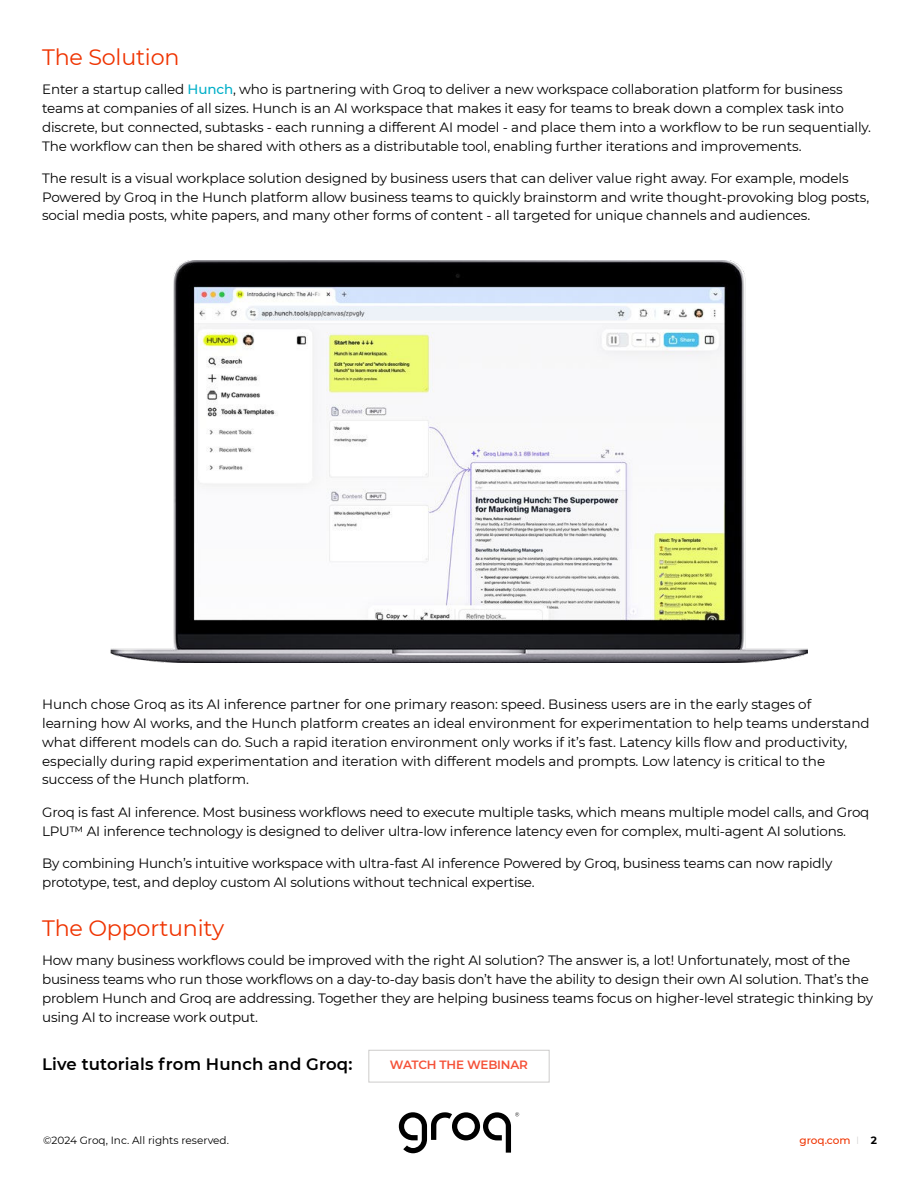
<style>
.page{position:relative;width:918px;height:1188px;background:#fff}
.page>*{position:absolute;margin:0;border:0;box-sizing:border-box;transform-origin:0 0}
.t1{font:22.2px "Montserrat";letter-spacing:-.01em;color:#ef3300}
.t2{font:600 16.5px "Montserrat";letter-spacing:.01em;color:#000}
.t3{font:13.5px/18.8px "Montserrat";letter-spacing:-.015em;color:#000}
.t4{font:600 12px "Montserrat";letter-spacing:-.015em;color:#f55138}
.t5{font:10.5px "Montserrat";color:#000}
.t6{font:500 10.5px "Montserrat";color:#ef3300}
.s1{font-weight:500;color:#01afc8}
.s2{font-weight:300;color:#cdcccb}
.s3{font-weight:700;color:#000}
</style>
<div class="page">
<img style="left:111px;top:261px;width:696px;height:401px">
<svg style="left:399px;top:1112px;width:120px;height:41px"></svg>
<div style="left:368px;top:1050px;width:182px;height:32px;border:1px solid #cdcccb"></div>
<h1 class="t1" style="left:42px;top:48px;width:139px">The Solution</h1>
<p class="t3" style="left:42px;top:80px;width:831px">Enter a startup called <span class="s1">Hunch</span>, who is partnering with Groq to deliver a new workspace collaboration platform for business teams at companies of all sizes. Hunch is an AI workspace that makes it easy for teams to break down a complex task into discrete, but connected, subtasks - each running a different AI model - and place them into a workflow to be run sequentially.<br>The workflow can then be shared with others as a distributable tool, enabling further iterations and improvements.</p>
<p class="t3" style="left:42px;top:168px;width:829px">The result is a visual workplace solution designed by business users that can deliver value right away. For example, models<br>Powered by Groq in the Hunch platform allow business teams to quickly brainstorm and write thought-provoking blog posts, social media posts, white papers, and many other forms of content - all targeted for unique channels and audiences.</p>
<p class="t3" style="left:42px;top:695px;width:829px">Hunch chose Groq as its AI inference partner for one primary reason: speed. Business users are in the early stages of learning how AI works, and the Hunch platform creates an ideal environment for experimentation to help teams understand what different models can do. Such a rapid iteration environment only works if it’s fast. Latency kills flow and productivity, especially during rapid experimentation and iteration with different models and prompts. Low latency is critical to the success of the Hunch platform.</p>
<p class="t3" style="left:42px;top:802px;width:829px">Groq is fast AI inference. Most business workflows need to execute multiple tasks, which means multiple model calls, and Groq<br>LPU™ AI inference technology is designed to deliver ultra-low inference latency even for complex, multi-agent AI solutions.</p>
<p class="t3" style="left:42px;top:853px;width:792px">By combining Hunch’s intuitive workspace with ultra-fast AI inference Powered by Groq, business teams can now rapidly prototype, test, and deploy custom AI solutions without technical expertise.</p>
<h1 class="t1" style="left:42px;top:913px;width:184px">The Opportunity</h1>
<p class="t3" style="left:42px;top:951px;width:832px">How many business workflows could be improved with the right AI solution? The answer is, a lot! Unfortunately, most of the business teams who run those workflows on a day-to-day basis don’t have the ability to design their own AI solution. That’s the problem Hunch and Groq are addressing. Together they are helping business teams focus on higher-level strategic thinking by using AI to increase work output.</p>
<p class="t2" style="left:42px;top:1057px;width:312px">Live tutorials from Hunch and Groq:</p>
<p class="t4" style="left:390px;top:1060px;width:140px">WATCH THE WEBINAR</p>
<p class="t5" style="left:43px;top:1136px;width:187px">©2024 Groq, Inc. All rights reserved.</p>
<p class="t6" style="left:799px;top:1136px;width:79px">groq.com <span class="s2">I</span> <span class="s3">2</span></p>
</div>
